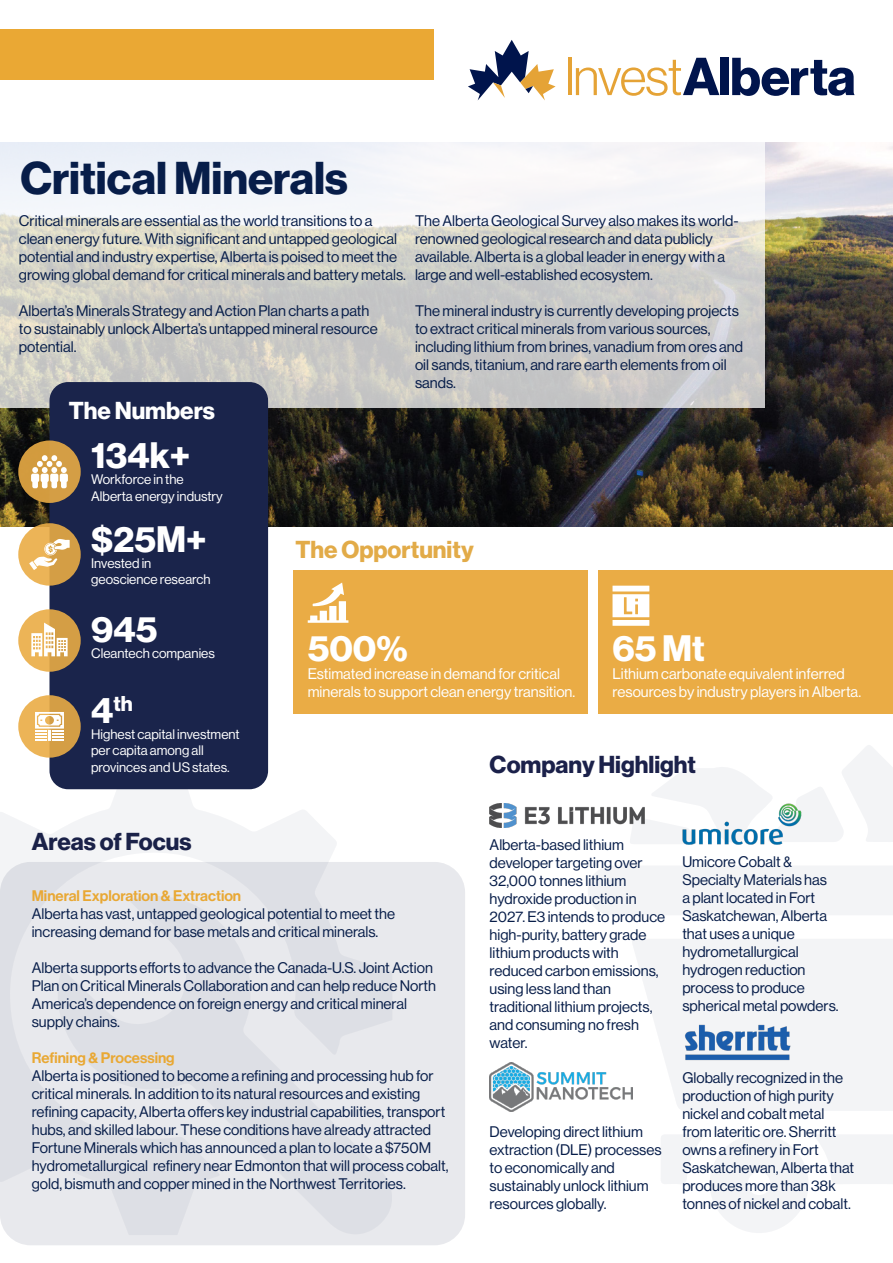
<style>
.page{position:relative;width:893px;height:1263px;background:#fff}
.page>*{position:absolute;margin:0;border:0;box-sizing:border-box;transform-origin:0 0}
.t1{font:45px "N Haas Grotesk DS Pro 75 Bd";color:#071d49}
.t2{font:36px "N Haas Grotesk DS Pro 75 Bd";color:#fff}
.t3{font:24px "N Haas Grotesk DS Pro 75 Bd";color:#1b214a}
.t4{font:24px "N Haas Grotesk DS Pro 75 Bd";color:#e2ab48}
.t5{font:24px "N Haas Grotesk DS Pro 75 Bd";color:#1a2148}
.t6{font:24px "N Haas Grotesk DS Pro 75 Bd";color:#fff}
.t7{font:21px "N Haas Grotesk DS Pro 75 Bd";color:#fff}
.t8{font:15px/18px "N Haas Grotesk DS Pro 55 Rg";color:#071d49}
.t9{font:15px/18px "N Haas Grotesk DS Pro 55 Rg";color:#fff}
.t10{font:15px "N Haas Grotesk DS Pro 65 Md";color:#e9a834}
.t11{font:13.5px/16.2px "N Haas Grotesk DS Pro 55 Rg";color:#fff}
.s1{font-size:36px}
</style>
<div class="page">
<svg style="left:632px;top:939px;width:261px;height:172px"></svg>
<div style="left:588px;top:866px;width:305px;height:49px;background:#f3f4f6"></div>
<svg style="left:710px;top:1135px;width:183px;height:98px"></svg>
<svg style="left:661px;top:1135px;width:43px;height:49px"></svg>
<svg style="left:630px;top:745px;width:263px;height:100px"></svg>
<svg style="left:0;top:756px;width:337px;height:479px;fill:#f3f4f6"></svg>
<div style="left:0;top:862px;width:465px;height:383px;background:#e8e9ed;border-radius:31px"></div>
<img style="left:0;top:143px;width:893px;height:383px">
<svg style="left:0;top:142px;width:765px;height:265px"></svg>
<div style="left:0;top:29px;width:434px;height:50px;background:#eaa834"></div>
<div style="left:49px;top:382px;width:219px;height:407px;background:#1a244b;border-radius:19px"></div>
<div style="left:293px;top:571px;width:295px;height:143px;background:#eaac45"></div>
<hr style="left:568px;top:58px;width:3px;height:37px;background:#e5a336">
<svg style="left:576px;top:58px;width:143px;height:38px"></svg>
<div style="left:721px;top:58px;width:8px;height:37px;background:#00144c"></div>
<svg style="left:732px;top:58px;width:122px;height:38px"></svg>
<svg style="left:468px;top:40px;width:88px;height:60px"></svg>
<div style="left:598px;top:571px;width:295px;height:143px;background:#eaac45"></div>
<svg style="left:612px;top:586px;width:37px;height:40px"></svg>
<svg style="left:308px;top:583px;width:40px;height:40px"></svg>
<svg style="left:18px;top:440px;width:63px;height:63px;background:#cc9741"></svg>
<svg style="left:31px;top:455px;width:37px;height:33px"></svg>
<svg style="left:18px;top:695px;width:63px;height:63px;background:#dda850"></svg>
<svg style="left:35px;top:712px;width:29px;height:29px"></svg>
<svg style="left:18px;top:609px;width:63px;height:63px;background:#dca852"></svg>
<svg style="left:31px;top:622px;width:37px;height:34px"></svg>
<svg style="left:18px;top:523px;width:63px;height:63px;background:#dba750"></svg>
<svg style="left:29px;top:539px;width:41px;height:31px"></svg>
<img style="left:490px;top:804px;width:154px;height:24px">
<img style="left:682px;top:804px;width:120px;height:40px">
<img style="left:682px;top:1024px;width:111px;height:36px">
<img style="left:490px;top:1062px;width:142px;height:50px">
<p class="t1" style="left:20px;top:151px;width:329px">Critical Minerals</p>
<p class="t8" style="left:19px;top:212px;width:389px">Critical minerals are essential as the world transitions to a clean energy future. With significant and untapped geological potential and industry expertise, Alberta is poised to meet the growing global demand for critical minerals and battery metals.</p>
<p class="t8" style="left:19px;top:302px;width:360px">Alberta’s Minerals Strategy and Action Plan charts a path to sustainably unlock Alberta’s untapped mineral resource potential.</p>
<p class="t6" style="left:69px;top:396px;width:148px">The Numbers</p>
<p class="t2" style="left:91px;top:435px;width:101px">134k+</p>
<p class="t11" style="left:91px;top:472px;width:94px">Workforce in the</p>
<p class="t11" style="left:91px;top:488px;width:133px">Alberta energy industry</p>
<p class="t8" style="left:415px;top:212px;width:325px">The Alberta Geological Survey also makes its world&shy;renowned geological research and data publicly available. Alberta is a global leader in energy with a large and well-established ecosystem.</p>
<p class="t8" style="left:415px;top:302px;width:330px">The mineral industry is currently developing projects to extract critical minerals from various sources, including lithium from brines, vanadium from ores and oil sands, titanium, and rare earth elements from oil sands.</p>
<p class="t2" style="left:91px;top:518px;width:117px">$25M+</p>
<p class="t11" style="left:91px;top:555px;width:62px">Invested in</p>
<p class="t11" style="left:91px;top:572px;width:121px">geoscience research</p>
<p class="t2" style="left:91px;top:608px;width:68px">945</p>
<p class="t11" style="left:91px;top:645px;width:125px">Cleantech companies</p>
<p class="t7" style="left:91px;top:691px;width:43px"><span class="s1">4</span>th</p>
<p class="t11" style="left:91px;top:726px;width:150px">Highest capital investment</p>
<p class="t11" style="left:91px;top:743px;width:140px">per capita among all provinces and US states.</p>
<p class="t4" style="left:296px;top:535px;width:180px">The Opportunity</p>
<p class="t2" style="left:308px;top:628px;width:101px">500%</p>
<p class="t9" style="left:308px;top:665px;width:269px">Estimated increase in demand for critical minerals to support clean energy transition.</p>
<p class="t2" style="left:612px;top:628px;width:94px">65 Mt</p>
<p class="t9" style="left:612px;top:665px;width:250px">Lithium carbonate equivalent inferred resources by industry players in Alberta.</p>
<p class="t3" style="left:490px;top:750px;width:208px">Company Highlight</p>
<p class="t5" style="left:32px;top:827px;width:161px">Areas of Focus</p>
<p class="t10" style="left:32px;top:887px;width:211px">Mineral Exploration &amp; Extraction</p>
<p class="t8" style="left:32px;top:905px;width:365px">Alberta has vast, untapped geological potential to meet the increasing demand for base metals and critical minerals.</p>
<p class="t8" style="left:32px;top:959px;width:406px">Alberta supports efforts to advance the Canada-U.S. Joint Action Plan on Critical Minerals Collaboration and can help reduce North America’s dependence on foreign energy and critical mineral supply chains.</p>
<p class="t10" style="left:32px;top:1049px;width:144px">Refining &amp; Processing</p>
<p class="t8" style="left:32px;top:1067px;width:418px">Alberta is positioned to become a refining and processing hub for critical minerals. In addition to its natural resources and existing refining capacity, Alberta offers key industrial capabilities, transport hubs, and skilled labour. These conditions have already attracted Fortune Minerals which has announced a plan to locate a $750M hydrometallurgical refinery near Edmonton that will process cobalt, gold, bismuth and copper mined in the Northwest Territories.</p>
<p class="t8" style="left:490px;top:836px;width:177px">Alberta-based lithium developer targeting over<br>32,000 tonnes lithium hydroxide production in<br>2027. E3 intends to produce high-purity, battery grade lithium products with reduced carbon emissions, using less land than traditional lithium projects, and consuming no fresh water.</p>
<p class="t8" style="left:490px;top:1123px;width:174px">Developing direct lithium extraction (DLE) processes to economically and sustainably unlock lithium resources globally.</p>
<p class="t8" style="left:682px;top:852px;width:158px">Umicore Cobalt &amp;<br>Specialty Materials has<br>a plant located in Fort<br>Saskatchewan, Alberta that uses a unique hydrometallurgical hydrogen reduction process to produce spherical metal powders.</p>
<p class="t8" style="left:682px;top:1069px;width:173px">Globally recognized in the production of high purity nickel and cobalt metal from lateritic ore. Sherritt owns a refinery in Fort<br>Saskatchewan, Alberta that produces more than 38k tonnes of nickel and cobalt.</p>
</div>
